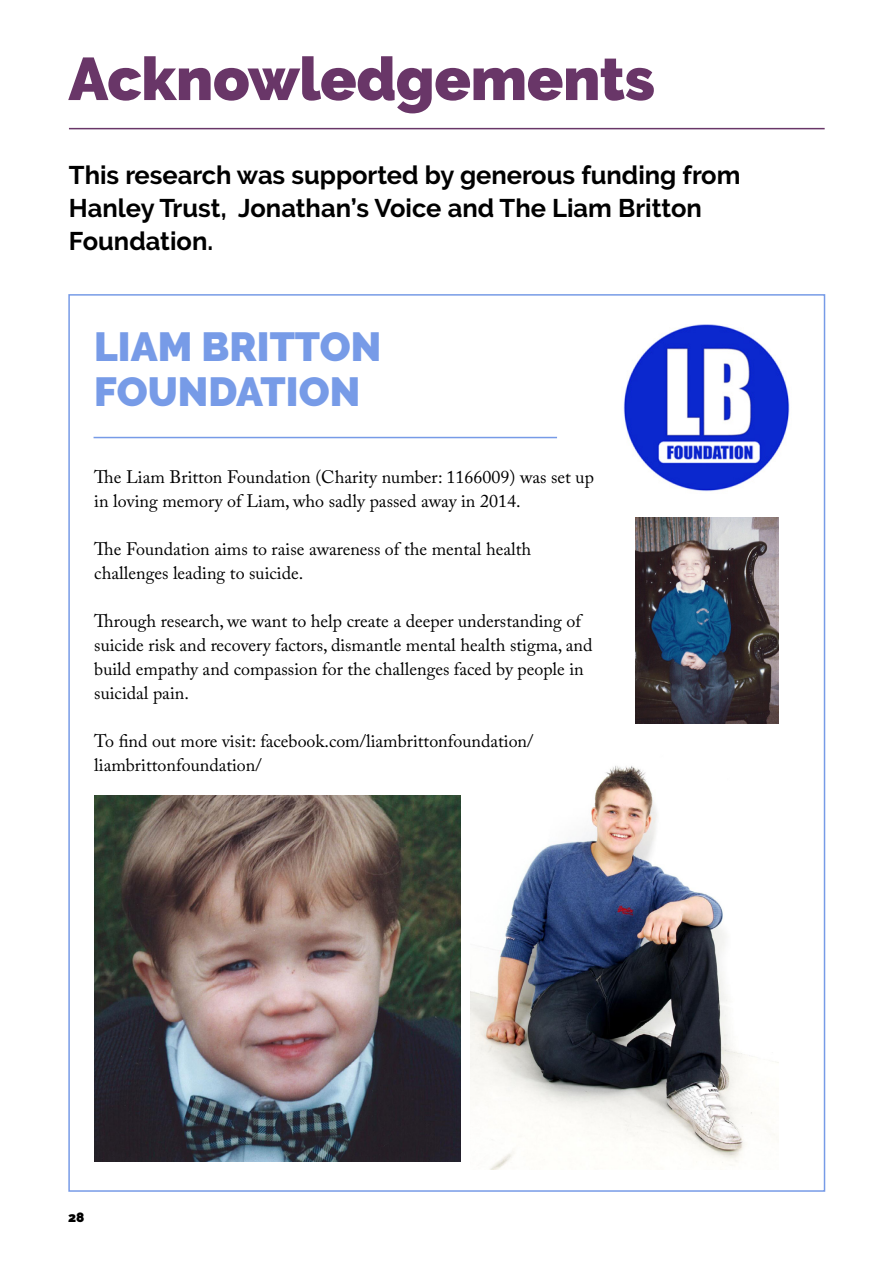
<style>
.page{position:relative;width:893px;height:1263px;background:#fff}
.page>*{position:absolute;margin:0;border:0;box-sizing:border-box;transform-origin:0 0}
.t1{font:900 60px "Raleway";letter-spacing:-.005em;color:#693668}
.t2{font:900 40.5px/45px "Raleway";color:#779be7}
.t3{font:700 25.5px/33px "Raleway";color:#000}
.t4{font:18px/24px "Adobe Caslon Pro";color:#000}
.t5{font:900 13.5px "Raleway";color:#000}
</style>
<div class="page">
<hr style="left:69px;top:128px;width:756px;height:1px;background:#693668">
<hr style="left:94px;top:437px;width:463px;height:1px;background:#779be7">
<img style="left:623px;top:324px;width:167px;height:167px">
<img style="left:471px;top:766px;width:308px;height:403px">
<img style="left:94px;top:795px;width:366px;height:367px">
<img style="left:635px;top:518px;width:144px;height:206px">
<h1 class="t1" style="left:68px;top:44px;width:588px">Acknowledgements</h1>
<h3 class="t3" style="left:69px;top:158px;width:673px">This research was supported by generous funding from<br>Hanley Trust, Jonathan’s Voice and The Liam Britton<br>Foundation.</h3>
<h2 class="t2" style="left:94px;top:324px;width:288px">LIAM BRITTON<br>FOUNDATION</h2>
<p class="t4" style="left:94px;top:465px;width:501px">The Liam Britton Foundation (Charity number: 1166009) was set up in loving memory of Liam, who sadly passed away in 2014.</p>
<p class="t4" style="left:94px;top:537px;width:438px">The Foundation aims to raise awareness of the mental health challenges leading to suicide.</p>
<p class="t4" style="left:94px;top:609px;width:500px">Through research, we want to help create a deeper understanding of suicide risk and recovery factors, dismantle mental health stigma, and build empathy and compassion for the challenges faced by people in suicidal pain.</p>
<p class="t4" style="left:94px;top:729px;width:441px">To find out more visit: facebook.com/liambrittonfoundation/ liambrittonfoundation/</p>
<p class="t5" style="left:68px;top:1209px;width:18px">28</p>
</div>
